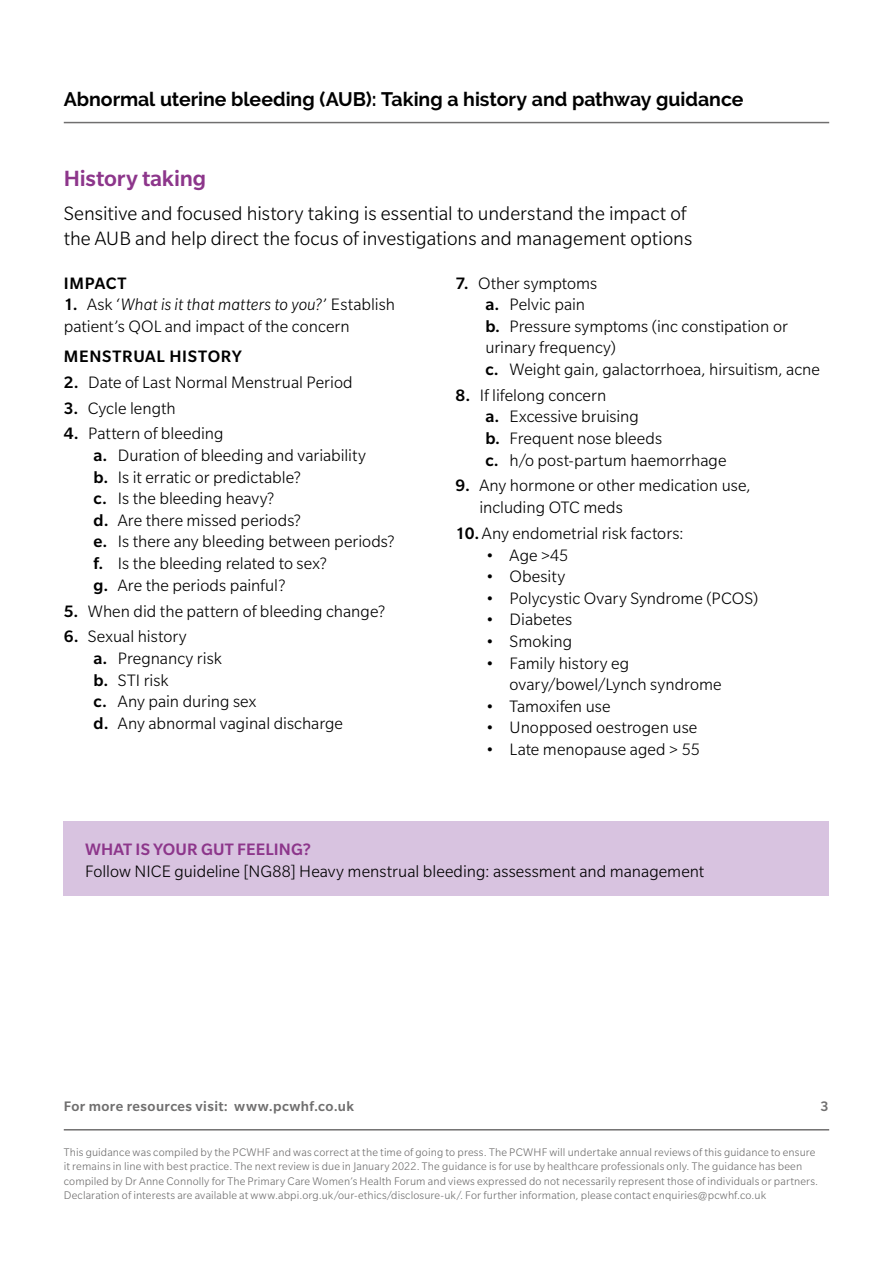
<style>
.page{position:relative;width:893px;height:1263px;background:#fff}
.page>*{position:absolute;margin:0;border:0;box-sizing:border-box;transform-origin:0 0}
.t1{font:500 24px "Slate Pro";letter-spacing:-.005em;color:#8d368b}
.t2{font:300 21px/25.2px "Slate Pro";color:#000}
.t3{font:700 19.5px "Raleway";color:#000}
.t4{font:300 18px/21.6px "Slate Pro";color:#000}
.t5{font:500 18px "Slate Pro";letter-spacing:.04em;color:#000}
.t6{font:500 18px "Slate Pro";letter-spacing:.01em;color:#8d368b}
.t7{font:500 15px "Slate Pro";letter-spacing:.025em;color:#706f6f}
.t8{font:300 12px/14.4px "Slate Pro";letter-spacing:.01em;color:#706f6f}
.s1{font-weight:500}
.s2{font-style:italic}
</style>
<div class="page">
<hr style="left:64px;top:122px;width:765px;height:1px;background:#706f6f">
<hr style="left:64px;top:1129px;width:765px;height:1px;background:#706f6f">
<div style="left:64px;top:821px;width:765px;height:75px;background:#d8c3e0"></div>
<p class="t3" style="left:64px;top:88px;width:681px">Abnormal uterine bleeding (AUB): Taking a history and pathway guidance</p>
<h1 class="t1" style="left:64px;top:165px;width:144px">History taking</h1>
<p class="t2" style="left:64px;top:200px;width:630px">Sensitive and focused history taking is essential to understand the impact of the AUB and help direct the focus of investigations and management options</p>
<p class="t5" style="left:64px;top:273px;width:64px">IMPACT</p>
<p class="t4" style="left:64px;top:294px;width:333px"><span class="s1">1.</span> Ask ‘<span class="s2">What is it that matters to you?</span>’ Establish patient’s QOL and impact of the concern</p>
<p class="t5" style="left:64px;top:346px;width:180px">MENSTRUAL HISTORY</p>
<p class="t4" style="left:64px;top:371px;width:291px"><span class="s1">2.</span> Date of Last Normal Menstrual Period</p>
<p class="t4" style="left:64px;top:397px;width:114px"><span class="s1">3.</span> Cycle length</p>
<p class="t4" style="left:94px;top:423px;width:303px;text-indent:-30px"><span class="s1">4.</span> Pattern of bleeding<br><span class="s1">a.</span> Duration of bleeding and variability<br><span class="s1">b.</span> Is it erratic or predictable?<br><span class="s1">c.</span> Is the bleeding heavy?<br><span class="s1">d.</span> Are there missed periods?<br><span class="s1">e.</span> Is there any bleeding between periods? <span class="s1">f.</span> Is the bleeding related to sex?<br><span class="s1">g.</span> Are the periods painful?</p>
<p class="t4" style="left:64px;top:600px;width:323px"><span class="s1">5.</span> When did the pattern of bleeding change?</p>
<p class="t4" style="left:94px;top:626px;width:251px;text-indent:-30px"><span class="s1">6.</span> Sexual history<br><span class="s1">a.</span> Pregnancy risk<br><span class="s1">b.</span> STI risk<br><span class="s1">c.</span> Any pain during sex<br><span class="s1">d.</span> Any abnormal vaginal discharge</p>
<p class="t4" style="left:485px;top:272px;width:336px;text-indent:-30px"><span class="s1">7.</span> Other symptoms<br><span class="s1">a.</span> Pelvic pain<br><span class="s1">b.</span> Pressure symptoms (inc constipation or urinary frequency)<br><span class="s1">c.</span> Weight gain, galactorrhoea, hirsuitism, acne</p>
<p class="t4" style="left:485px;top:384px;width:243px;text-indent:-30px"><span class="s1">8.</span> If lifelong concern<br><span class="s1">a.</span> Excessive bruising<br><span class="s1">b.</span> Frequent nose bleeds<br><span class="s1">c.</span> h/o post-partum haemorrhage</p>
<p class="t4" style="left:479px;top:475px;width:273px;text-indent:-24px"><span class="s1">9.</span> Any hormone or other medication use, including OTC meds</p>
<p class="t4" style="left:456px;top:522px;width:230px"><span class="s1">10.</span> Any endometrial risk factors:</p>
<p class="t4" style="left:485px;top:544px;width:84px">• Age &gt;45</p>
<p class="t4" style="left:485px;top:565px;width:81px">• Obesity</p>
<p class="t4" style="left:485px;top:587px;width:274px">• Polycystic Ovary Syndrome (PCOS)</p>
<p class="t4" style="left:485px;top:609px;width:88px">• Diabetes</p>
<p class="t4" style="left:485px;top:630px;width:88px">• Smoking</p>
<p class="t4" style="left:510px;top:652px;width:213px;text-indent:-24px">• Family history eg ovary/bowel/Lynch syndrome</p>
<p class="t4" style="left:485px;top:695px;width:127px">• Tamoxifen use</p>
<p class="t4" style="left:485px;top:717px;width:213px">• Unopposed oestrogen use</p>
<p class="t4" style="left:485px;top:738px;width:216px">• Late menopause aged &gt; 55</p>
<p class="t6" style="left:85px;top:839px;width:227px">WHAT IS YOUR GUT FEELING?</p>
<p class="t4" style="left:85px;top:860px;width:621px">Follow NICE guideline [NG88] Heavy menstrual bleeding: assessment and management</p>
<p class="t7" style="left:64px;top:1098px;width:292px">For more resources visit: www.pcwhf.co.uk</p>
<p class="t7" style="left:821px;top:1098px;width:10px">3</p>
<p class="t8" style="left:64px;top:1145px;width:756px">This guidance was compiled by the PCWHF and was correct at the time of going to press. The PCWHF will undertake annual reviews of this guidance to ensure it remains in line with best practice. The next review is due in January 2022. The guidance is for use by healthcare professionals only. The guidance has been compiled by Dr Anne Connolly for The Primary Care Women’s Health Forum and views expressed do not necessarily represent those of individuals or partners.<br>Declaration of interests are available at www.abpi.org.uk/our-ethics/disclosure-uk/. For further information, please contact enquiries@pcwhf.co.uk</p>
</div>
